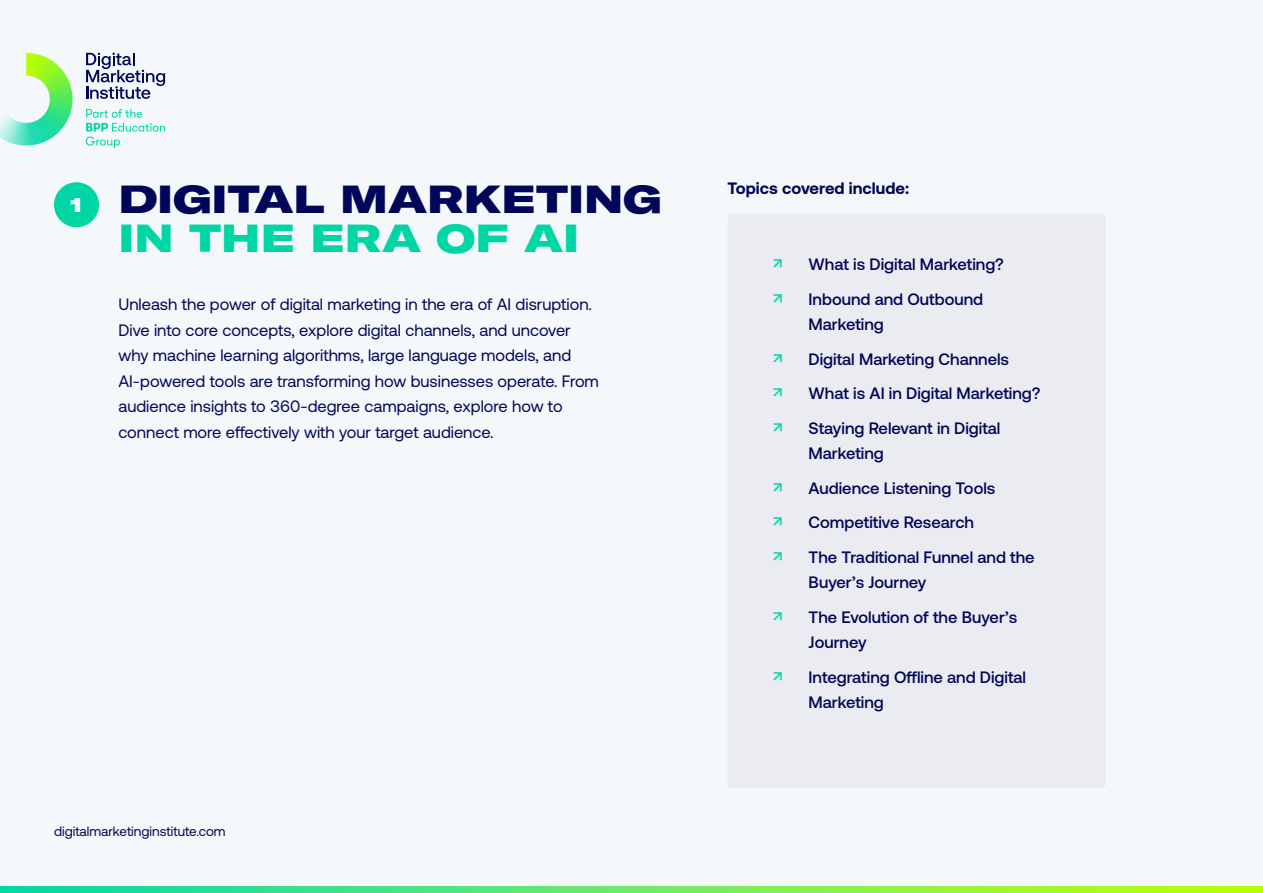
<style>
.page{position:relative;width:1263px;height:893px;background:#f5f8fa}
.page>*{position:absolute;margin:0;border:0;box-sizing:border-box;transform-origin:0 0}
.t1{font:900 expanded 39px "GT America";color:#000658}
.t2{font:900 expanded 39px "GT America";color:#00d6a5}
.t3{font:900 expanded 20.25px "GT America";color:#fff}
.t4{font:16.5px/25.5px "Aeonik";color:#000658}
.t5{font:500 16.5px/34.5px "Aeonik";color:#000658}
.t6{font:700 16.5px "Aeonik";color:#000658}
.t7{font:13.5px "Aeonik";color:#000658}
.s1{font-weight:400;font-size:21px;color:#00d6a5}
</style>
<div class="page">
<svg style="left:0;top:887px;width:1263px;height:6px;background:#67ea62"></svg>
<svg style="left:0;top:53px;width:73px;height:93px"></svg>
<svg style="left:86px;top:109px;width:79px;height:39px"></svg>
<svg style="left:86px;top:53px;width:79px;height:46px"></svg>
<div style="left:54px;top:182px;width:45px;height:45px;background:#00d6a5;border-radius:50%"></div>
<div style="left:728px;top:214px;width:378px;height:574px;background:#ebebf2;border-radius:4px"></div>
<p class="t3" style="left:71px;top:191px;width:13px">1</p>
<h1 class="t1" style="left:118px;top:174px;width:545px">DIGITAL MARKETING</h1>
<h1 class="t2" style="left:118px;top:213px;width:462px">IN THE ERA OF AI</h1>
<p class="t4" style="left:118px;top:292px;width:482px">Unleash the power of digital marketing in the era of AI disruption.<br>Dive into core concepts, explore digital channels, and uncover why machine learning algorithms, large language models, and AI-powered tools are transforming how businesses operate. From audience insights to 360-degree campaigns, explore how to connect more effectively with your target audience.</p>
<p class="t7" style="left:54px;top:824px;width:173px">digitalmarketinginstitute.com</p>
<p class="t6" style="left:727px;top:179px;width:183px">Topics covered include:</p>
<p class="t5" style="left:772px;top:247px;width:233px"><span class="s1">↗</span> What is Digital Marketing? <span class="s1">↗</span> Inbound and Outbound</p>
<p class="t5" style="left:772px;top:307px;width:269px;text-indent:36px">Marketing<br><span class="s1">↗</span> Digital Marketing Channels<br><span class="s1">↗</span> What is AI in Digital Marketing? <span class="s1">↗</span> Staying Relevant in Digital</p>
<p class="t5" style="left:772px;top:436px;width:263px;text-indent:36px">Marketing<br><span class="s1">↗</span> Audience Listening Tools<br><span class="s1">↗</span> Competitive Research<br><span class="s1">↗</span> The Traditional Funnel and the</p>
<p class="t5" style="left:772px;top:565px;width:246px;text-indent:36px">Buyer’s Journey<br><span class="s1">↗</span> The Evolution of the Buyer’s</p>
<p class="t5" style="left:772px;top:625px;width:255px;text-indent:36px">Journey<br><span class="s1">↗</span> Integrating Offline and Digital</p>
<p class="t5" style="left:808px;top:685px;width:77px">Marketing</p>
</div>
